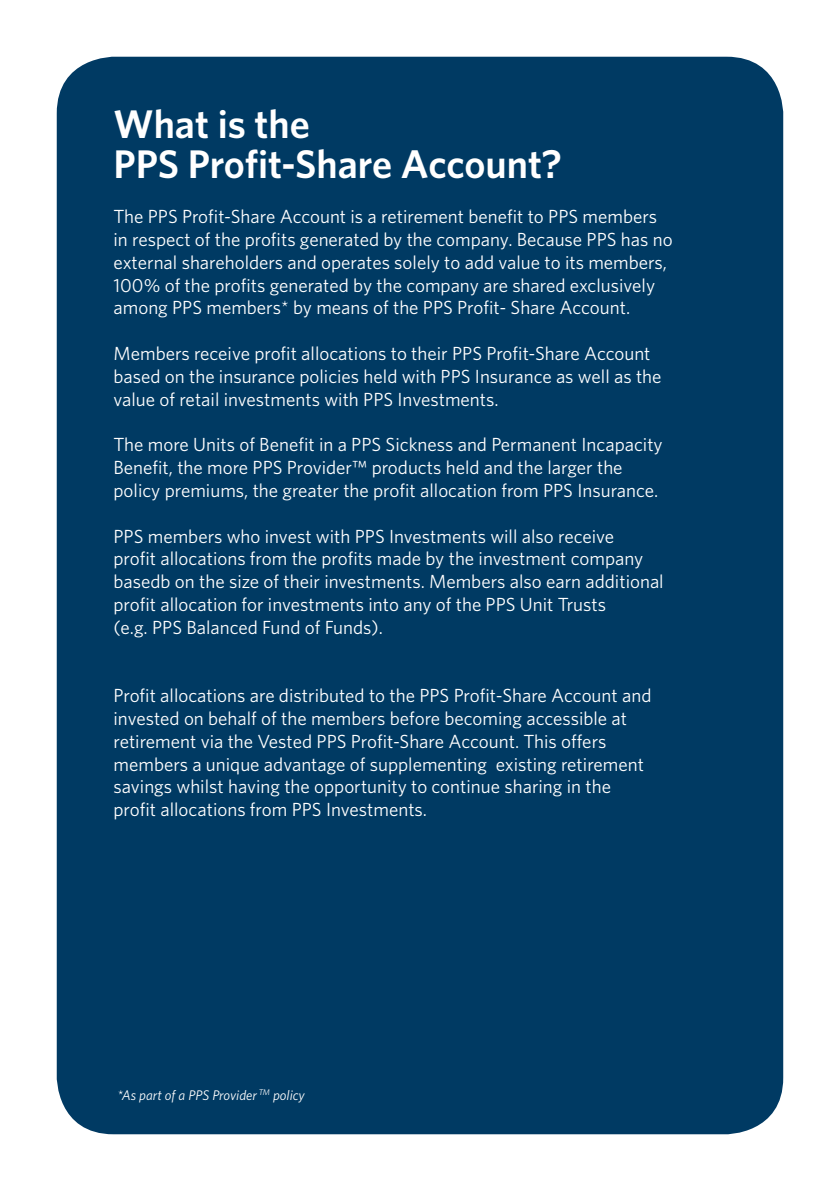
<style>
.page{position:relative;width:840px;height:1191px;background:#fff}
.page>*{position:absolute;margin:0;border:0;box-sizing:border-box;transform-origin:0 0}
.t1{font:600 40px "Whitney";color:#fff}
.t2{font:19px/22.8px "Whitney";color:#fff}
.t3{font:italic 14px "Whitney";color:#fff}
</style>
<div class="page">
<div style="left:57px;top:57px;width:725px;height:1077px;background:#003a63;border-radius:57px"></div>
<p class="t1" style="left:113px;top:99px;width:198px">What is the</p>
<p class="t1" style="left:113px;top:139px;width:450px">PPS Profit-Share Account?</p>
<p class="t2" style="left:113px;top:205px;width:560px">The PPS Profit-Share Account is a retirement benefit to PPS members in respect of the profits generated by the company. Because PPS has no external shareholders and operates solely to add value to its members, 100% of the profits generated by the company are shared exclusively among PPS members* by means of the PPS Profit- Share Account.</p>
<p class="t2" style="left:113px;top:342px;width:549px">Members receive profit allocations to their PPS Profit-Share Account based on the insurance policies held with PPS Insurance as well as the value of retail investments with PPS Investments.</p>
<p class="t2" style="left:113px;top:433px;width:550px">The more Units of Benefit in a PPS Sickness and Permanent Incapacity<br>Benefit, the more PPS Provider™ products held and the larger the policy premiums, the greater the profit allocation from PPS Insurance.</p>
<p class="t2" style="left:113px;top:524px;width:551px">PPS members who invest with PPS Investments will also receive<br>profit allocations from the profits made by the investment company basedb on the size of their investments. Members also earn additional profit allocation for investments into any of the PPS Unit Trusts<br>(e.g. PPS Balanced Fund of Funds).</p>
<p class="t2" style="left:113px;top:684px;width:539px">Profit allocations are distributed to the PPS Profit-Share Account and invested on behalf of the members before becoming accessible at retirement via the Vested PPS Profit-Share Account. This offers members a unique advantage of supplementing existing retirement savings whilst having the opportunity to continue sharing in the profit allocations from PPS Investments.</p>
<p class="t3" style="left:117px;top:1086px;width:189px">*As part of a PPS Provider <sup>TM</sup> policy</p>
</div>
